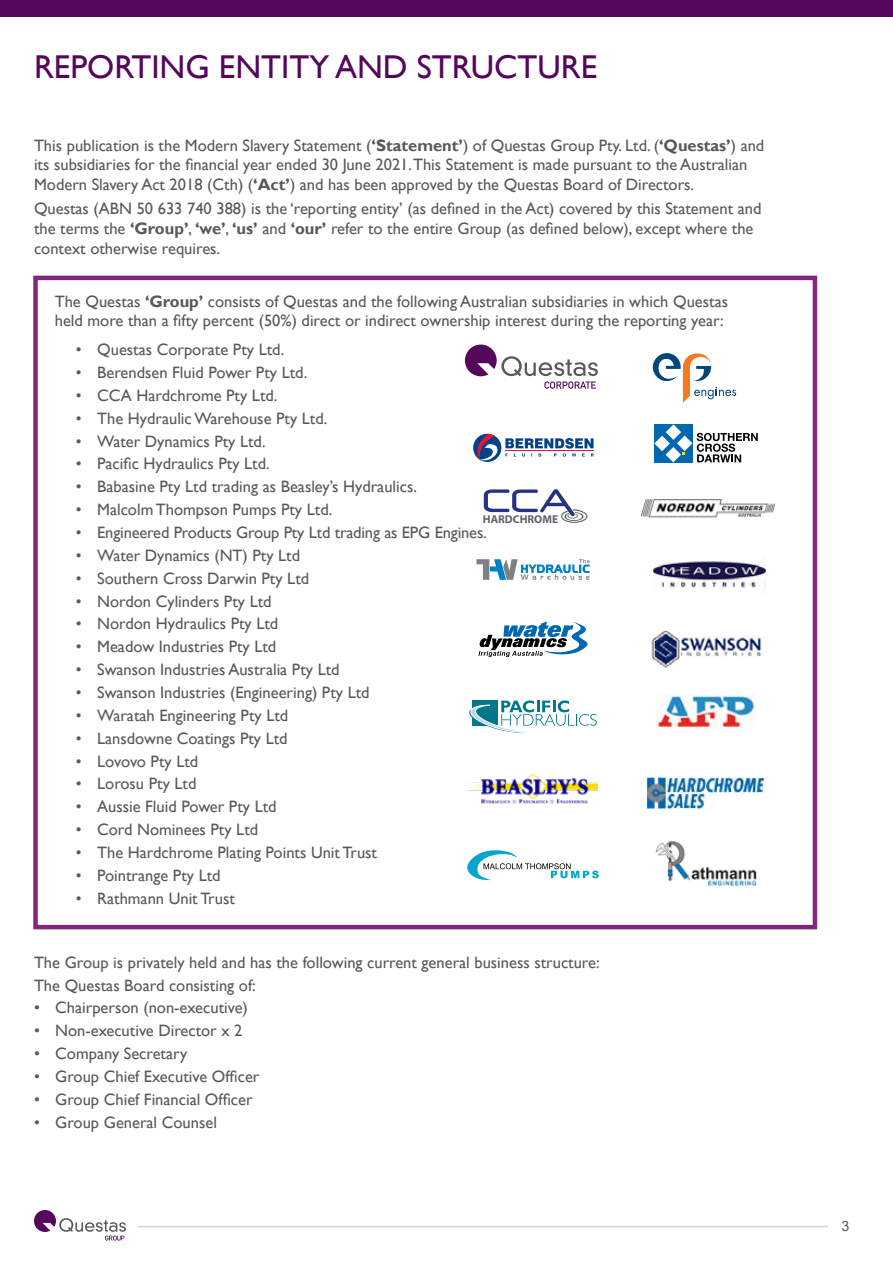
<style>
.page{position:relative;width:893px;height:1263px;background:#fff}
.page>*{position:absolute;margin:0;border:0;box-sizing:border-box;transform-origin:0 0}
.t1{font:33px "Gill Sans";color:#54075b}
.t2{font:16.5px/19.8px "Gill Sans";color:#58595b}
.t3{font:14.25px "Arial";color:#58595b}
.t4{font:700 11.4px "Myriad Pro";color:#5f636a}
.s1{font-weight:700}
</style>
<div class="page">
<svg style="left:34px;top:1210px;width:92px;height:30px"></svg>
<div style="left:0;top:0;width:893px;height:17px;background:#54075b"></div>
<hr style="left:138px;top:1226px;width:690px;height:1px;background:#d1d3d4">
<div style="left:33px;top:276px;width:784px;height:653px;border:4px solid #82277c"></div>
<svg style="left:465px;top:345px;width:133px;height:44px"></svg>
<svg style="left:478px;top:621px;width:110px;height:36px"></svg>
<div style="left:473px;top:434px;width:28px;height:28px;background:#00438c;border-radius:50%"></div>
<svg style="left:474px;top:434px;width:25px;height:27px"></svg>
<svg style="left:505px;top:438px;width:89px;height:19px"></svg>
<hr style="left:505px;top:450px;width:89px;height:1px;background:#e31837">
<svg style="left:467px;top:850px;width:132px;height:30px"></svg>
<img style="left:468px;top:773px;width:130px;height:31px">
<svg style="left:484px;top:489px;width:103px;height:34px"></svg>
<svg style="left:469px;top:700px;width:128px;height:33px"></svg>
<svg style="left:476px;top:559px;width:114px;height:21px"></svg>
<svg style="left:652px;top:353px;width:84px;height:50px"></svg>
<svg style="left:654px;top:424px;width:104px;height:38px"></svg>
<img style="left:641px;top:499px;width:133px;height:19px">
<img style="left:653px;top:561px;width:113px;height:31px">
<img style="left:651px;top:630px;width:111px;height:38px">
<img style="left:657px;top:694px;width:98px;height:35px">
<img style="left:647px;top:777px;width:118px;height:32px">
<img style="left:656px;top:841px;width:100px;height:45px">
<h1 class="t1" style="left:34px;top:48px;width:565px">REPORTING ENTITY AND STRUCTURE</h1>
<p class="t2" style="left:34px;top:136px;width:732px">This publication is the Modern Slavery Statement (<span class="s1">‘Statement’</span>) of Questas Group Pty. Ltd. (<span class="s1">‘Questas’</span>) and its subsidiaries for the financial year ended 30 June 2021.This Statement is made pursuant to the Australian<br>Modern Slavery Act 2018 (Cth) (<span class="s1">‘Act’</span>) and has been approved by the Questas Board of Directors.</p>
<p class="t2" style="left:34px;top:199px;width:729px">Questas (ABN 50 633 740 388) is the ‘reporting entity’ (as defined in the Act) covered by this Statement and the terms the <span class="s1">‘Group’</span>, <span class="s1">‘we’</span>, <span class="s1">‘us’</span> and <span class="s1">‘our’</span> refer to the entire Group (as defined below), except where the context otherwise requires.</p>
<p class="t2" style="left:55px;top:291px;width:675px">The Questas <span class="s1">‘Group’</span> consists of Questas and the following Australian subsidiaries in which Questas held more than a fifty percent (50%) direct or indirect ownership interest during the reporting year:</p>
<p class="t2" style="left:76px;top:340px;width:210px">• Questas Corporate Pty Ltd.</p>
<p class="t2" style="left:76px;top:363px;width:233px">• Berendsen Fluid Power Pty Ltd.</p>
<p class="t2" style="left:76px;top:386px;width:203px">• CCA Hardchrome Pty Ltd.</p>
<p class="t2" style="left:76px;top:409px;width:253px">• The Hydraulic Warehouse Pty Ltd.</p>
<p class="t2" style="left:76px;top:431px;width:191px">• Water Dynamics Pty Ltd.</p>
<p class="t2" style="left:76px;top:454px;width:195px">• Pacific Hydraulics Pty Ltd.</p>
<p class="t2" style="left:76px;top:477px;width:343px">• Babasine Pty Ltd trading as Beasley’s Hydraulics.</p>
<p class="t2" style="left:76px;top:500px;width:258px">• Malcolm Thompson Pumps Pty Ltd.</p>
<p class="t2" style="left:76px;top:523px;width:412px">• Engineered Products Group Pty Ltd trading as EPG Engines.</p>
<p class="t2" style="left:76px;top:546px;width:226px">• Water Dynamics (NT) Pty Ltd</p>
<p class="t2" style="left:76px;top:568px;width:235px">• Southern Cross Darwin Pty Ltd</p>
<p class="t2" style="left:76px;top:591px;width:197px">• Nordon Cylinders Pty Ltd</p>
<p class="t2" style="left:76px;top:614px;width:204px">• Nordon Hydraulics Pty Ltd</p>
<p class="t2" style="left:76px;top:637px;width:202px">• Meadow Industries Pty Ltd</p>
<p class="t2" style="left:76px;top:660px;width:265px">• Swanson Industries Australia Pty Ltd</p>
<p class="t2" style="left:76px;top:683px;width:295px">• Swanson Industries (Engineering) Pty Ltd</p>
<p class="t2" style="left:76px;top:706px;width:214px">• Waratah Engineering Pty Ltd</p>
<p class="t2" style="left:76px;top:728px;width:213px">• Lansdowne Coatings Pty Ltd</p>
<p class="t2" style="left:76px;top:751px;width:124px">• Lovovo Pty Ltd</p>
<p class="t2" style="left:76px;top:774px;width:122px">• Lorosu Pty Ltd</p>
<p class="t2" style="left:76px;top:797px;width:202px">• Aussie Fluid Power Pty Ltd</p>
<p class="t2" style="left:76px;top:820px;width:184px">• Cord Nominees Pty Ltd</p>
<p class="t2" style="left:76px;top:843px;width:303px">• The Hardchrome Plating Points Unit Trust</p>
<p class="t2" style="left:76px;top:866px;width:146px">• Pointrange Pty Ltd</p>
<p class="t2" style="left:76px;top:888px;width:160px">• Rathmann Unit Trust</p>
<p class="t4" style="left:483px;top:511px;width:77px">HARDCHROME</p>
<p class="t2" style="left:34px;top:951px;width:567px;line-height:22.8px">The Group is privately held and has the following current general business structure:<br>The Questas Board consisting of:</p>
<p class="t2" style="left:34px;top:998px;width:215px">• Chairperson (non-executive)</p>
<p class="t2" style="left:34px;top:1021px;width:210px">• Non-executive Director x 2</p>
<p class="t2" style="left:34px;top:1044px;width:155px">• Company Secretary</p>
<p class="t2" style="left:34px;top:1067px;width:227px">• Group Chief Executive Officer</p>
<p class="t2" style="left:34px;top:1090px;width:220px">• Group Chief Financial Officer</p>
<p class="t2" style="left:34px;top:1112px;width:184px">• Group General Counsel</p>
<p class="t3" style="left:841px;top:1216px;width:9px">3</p>
</div>
